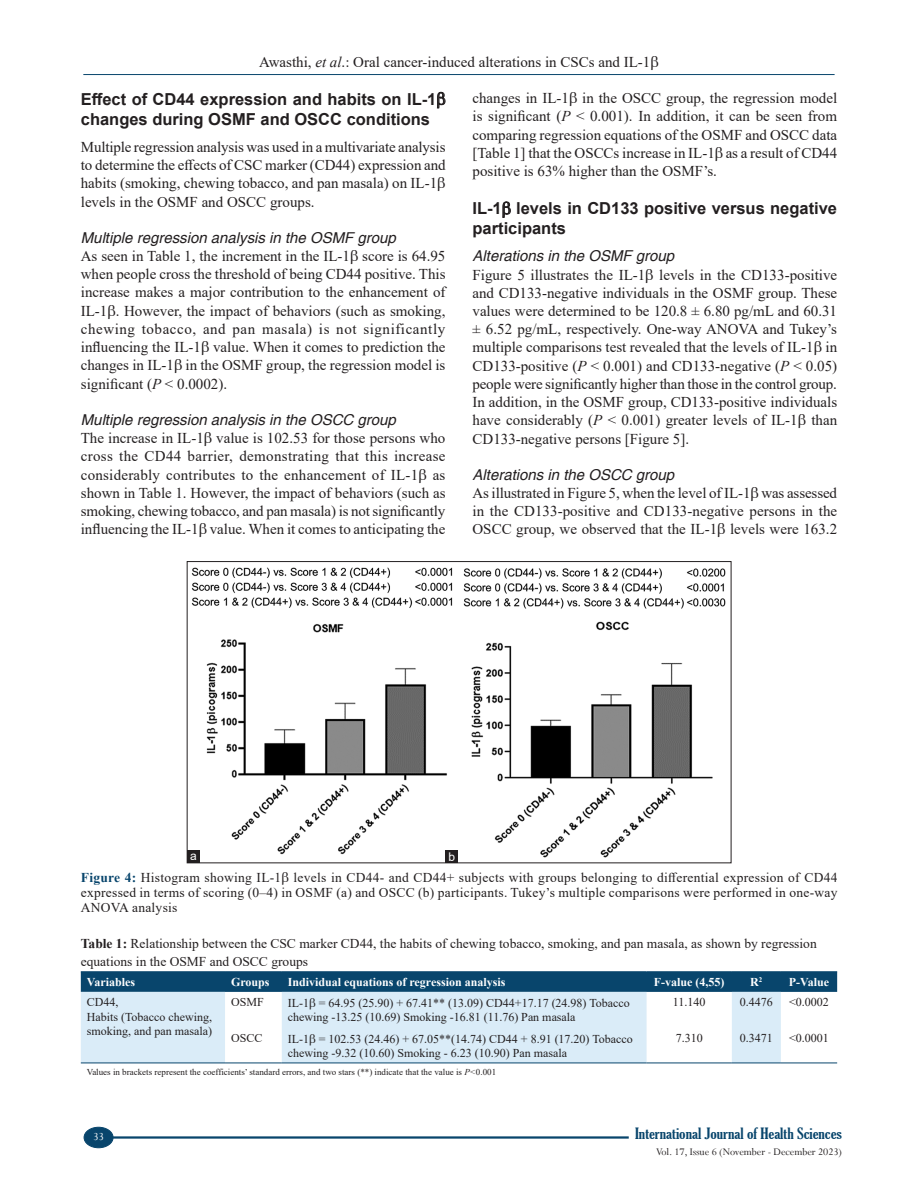
<style>
.page{position:relative;width:918px;height:1188px;background:#fff}
.page>*{position:absolute;margin:0;border:0;box-sizing:border-box;transform-origin:0 0}
.t1{font:700 16.5px/20.1px "Helvetica";color:#231f20}
.TX{font:15px/18.3px "Times New Roman";color:#231f20;text-align:justify}
.t2{font:italic 15px "Helvetica";color:#231f20}
.t3{font:extra-condensed 15px "Gloucester";color:#08456c;scale:1.25 1}
.FGC{font:13.5px/15px "Times New Roman";letter-spacing:.02em;color:#231f20;text-align:justify}
.TT{font:13.5px/18px "Times New Roman";color:#231f20}
.TB{font:12px/14.4px "Times New Roman";color:#231f20}
.TCH{font:700 12px "Times New Roman";color:#fff}
.t4{font:12px "Perpetua";color:#fff}
.LABEL{font:12px "Arial";color:#fff}
.t5{font:11.25px "Perpetua";letter-spacing:-.005em;color:#231f20}
.TFN{font:9px "Times New Roman";color:#231f20}
.s1{font-style:italic}
.s2{font-weight:700;color:#08456c}
.s3{font-weight:700}
</style>
<div class="page">
<hr style="left:83px;top:74px;width:752px;height:1px;background:#08456c">
<hr style="left:113px;top:1136px;width:516px;height:3px;background:#08456c">
<div style="left:84px;top:1127px;width:29px;height:21px;background:#08456c;border-radius:50%"></div>
<div style="left:84px;top:1127px;width:29px;height:21px;border:1px solid #08456c;border-radius:50%"></div>
<img style="left:191px;top:567px;width:535px;height:294px">
<div style="left:187px;top:561px;width:544px;height:302px;border:1px solid #231f20"></div>
<div style="left:81px;top:972px;width:756px;height:20px;background:#08456c"></div>
<svg style="left:81px;top:992px;width:700px;height:71px;fill:#daecf8"></svg>
<hr style="left:81px;top:1063px;width:144px;height:1px;background:#08456c">
<hr style="left:81px;top:971px;width:144px;height:1px;background:#08456c">
<hr style="left:225px;top:971px;width:57px;height:1px;background:#08456c">
<hr style="left:282px;top:971px;width:365px;height:1px;background:#08456c">
<hr style="left:647px;top:971px;width:85px;height:1px;background:#08456c">
<hr style="left:732px;top:971px;width:49px;height:1px;background:#08456c">
<hr style="left:781px;top:971px;width:56px;height:1px;background:#08456c">
<hr style="left:225px;top:1063px;width:57px;height:1px;background:#08456c">
<hr style="left:282px;top:1063px;width:365px;height:1px;background:#08456c">
<hr style="left:647px;top:1063px;width:85px;height:1px;background:#08456c">
<hr style="left:732px;top:1063px;width:49px;height:1px;background:#08456c">
<hr style="left:781px;top:1063px;width:56px;height:1px;background:#08456c">
<div style="left:446px;top:850px;width:12px;height:13px;background:#231f20"></div>
<div style="left:187px;top:850px;width:13px;height:13px;background:#231f20"></div>
<svg style="left:437px;top:92px;width:8px;height:16px"></svg>
<svg style="left:502px;top:201px;width:9px;height:17px"></svg>
<svg style="left:310px;top:998px;width:5px;height:11px"></svg>
<svg style="left:310px;top:1034px;width:5px;height:11px"></svg>
<p class="TX" style="left:259px;top:52px;width:393px">Awasthi, <span class="s1">et al</span>.: Oral cancer-induced alterations in CSCs and IL-1</p>
<h2 class="t1" style="left:81px;top:89px;width:357px">Effect of CD44 expression and habits on IL-1 changes during OSMF and OSCC conditions</h2>
<p class="TX" style="left:81px;top:137px;width:366px;text-align:left">Multiple regression analysis was used in a multivariate analysis to determine the effects of CSC marker (CD44) expression and habits (smoking, chewing tobacco, and pan masala) on IL-1 levels in the OSMF and OSCC groups.</p>
<h3 class="t2" style="left:81px;top:229px;width:317px">Multiple regression analysis in the OSMF group</h3>
<p class="TX" style="left:81px;top:246px;width:366px">As seen in Table 1, the increment in the IL-1 score is 64.95 when people cross the threshold of being CD44 positive. This increase makes a major contribution to the enhancement of IL-1 . However, the impact of behaviors (such as smoking, chewing tobacco, and pan masala) is not significantly influencing the IL-1 value. When it comes to prediction the changes in IL-1 in the OSMF group, the regression model is significant (<span class="s1">P</span> &lt; 0.0002).</p>
<h3 class="t2" style="left:81px;top:411px;width:317px">Multiple regression analysis in the OSCC group</h3>
<p class="TX" style="left:81px;top:429px;width:366px">The increase in IL-1 value is 102.53 for those persons who cross the CD44 barrier, demonstrating that this increase considerably contributes to the enhancement of IL-1 as shown in Table 1. However, the impact of behaviors (such as smoking, chewing tobacco, and pan masala) is not significantly influencing the IL-1 value. When it comes to anticipating the</p>
<p class="TX" style="left:472px;top:89px;width:366px">changes in IL-1 in the OSCC group, the regression model is significant (<span class="s1">P</span> &lt; 0.001). In addition, it can be seen from comparing regression equations of the OSMF and OSCC data [Table 1] that the OSCCs increase in IL-1 as a result of CD44 positive is 63% higher than the OSMF’s.</p>
<h2 class="t1" style="left:472px;top:199px;width:366px">IL-1 levels in CD133 positive versus negative participants</h2>
<h3 class="t2" style="left:472px;top:247px;width:203px">Alterations in the OSMF group</h3>
<p class="TX" style="left:472px;top:265px;width:366px">Figure 5 illustrates the IL-1 levels in the CD133-positive and CD133-negative individuals in the OSMF group. These values were determined to be 120.8 ± 6.80 pg/mL and 60.31 ± 6.52 pg/mL, respectively. One-way ANOVA and Tukey’s multiple comparisons test revealed that the levels of IL-1 in CD133-positive (<span class="s1">P</span> &lt; 0.001) and CD133-negative (<span class="s1">P</span> &lt; 0.05) people were significantly higher than those in the control group.<br>In addition, in the OSMF group, CD133-positive individuals have considerably (<span class="s1">P</span> &lt; 0.001) greater levels of IL-1 than CD133-negative persons [Figure 5].</p>
<h3 class="t2" style="left:472px;top:466px;width:203px">Alterations in the OSCC group</h3>
<p class="TX" style="left:472px;top:483px;width:366px">As illustrated in Figure 5, when the level of IL-1 was assessed in the CD133-positive and CD133-negative persons in the OSCC group, we observed that the IL-1 levels were 163.2</p>
<p class="LABEL" style="left:190px;top:847px;width:8px">a</p>
<p class="LABEL" style="left:449px;top:848px;width:8px">b</p>
<p class="FGC" style="left:81px;top:870px;width:758px"><span class="s2">Figure 4:</span> Histogram showing IL-1 levels in CD44- and CD44+ subjects with groups belonging to differential expression of CD44 expressed in terms of scoring (0–4) in OSMF (a) and OSCC (b) participants. Tukey’s multiple comparisons were performed in one-way ANOVA analysis</p>
<p class="TT" style="left:81px;top:934px;width:737px"><span class="s3">Table 1:</span> Relationship between the CSC marker CD44, the habits of chewing tobacco, smoking, and pan masala, as shown by regression equations in the OSMF and OSCC groups</p>
<p class="TCH" style="left:87px;top:973px;width:50px">Variables</p>
<p class="TCH" style="left:231px;top:973px;width:40px">Groups</p>
<p class="TCH" style="left:288px;top:973px;width:219px">Individual equations of regression analysis</p>
<p class="TCH" style="left:654px;top:973px;width:72px">F‑value (4,55)</p>
<p class="TCH" style="left:750px;top:973px;width:14px">R<sup>2</sup></p>
<p class="TCH" style="left:789px;top:973px;width:42px">P‑Value</p>
<p class="TB" style="left:87px;top:995px;width:33px">CD44,</p>
<p class="TB" style="left:87px;top:1009px;width:127px">Habits (Tobacco chewing, smoking, and pan masala)</p>
<p class="TB" style="left:231px;top:995px;width:34px">OSMF</p>
<p class="TB" style="left:288px;top:995px;width:344px">IL‑1 = 64.95 (25.90) + 67.41** (13.09) CD44+17.17 (24.98) Tobacco chewing ‑13.25 (10.69) Smoking ‑16.81 (11.76) Pan masala</p>
<p class="TB" style="left:673px;top:995px;width:34px">11.140</p>
<p class="TB" style="left:740px;top:995px;width:35px">0.4476</p>
<p class="TB" style="left:789px;top:995px;width:41px">&lt;0.0002</p>
<p class="TB" style="left:231px;top:1030px;width:33px">OSCC</p>
<p class="TB" style="left:288px;top:1031px;width:347px">IL‑1 = 102.53 (24.46) + 67.05**(14.74) CD44 + 8.91 (17.20) Tobacco chewing ‑9.32 (10.60) Smoking ‑ 6.23 (10.90) Pan masala</p>
<p class="TB" style="left:676px;top:1030px;width:28px">7.310</p>
<p class="TB" style="left:740px;top:1030px;width:35px">0.3471</p>
<p class="TB" style="left:789px;top:1030px;width:41px">&lt;0.0001</p>
<p class="TFN" style="left:87px;top:1066px;width:411px">Values in brackets represent the coefficients’ standard errors, and two stars (**) indicate that the value is <span class="s1">P&lt;</span>0.001</p>
<p class="t4" style="left:93px;top:1129px;width:12px">33</p>
<p class="t3" style="left:635px;top:1125px;width:167px">International Journal of Health Sciences</p>
<p class="t5" style="left:656px;top:1145px;width:188px">Vol. 17, Issue 6 (November - December 2023)</p>
</div>
